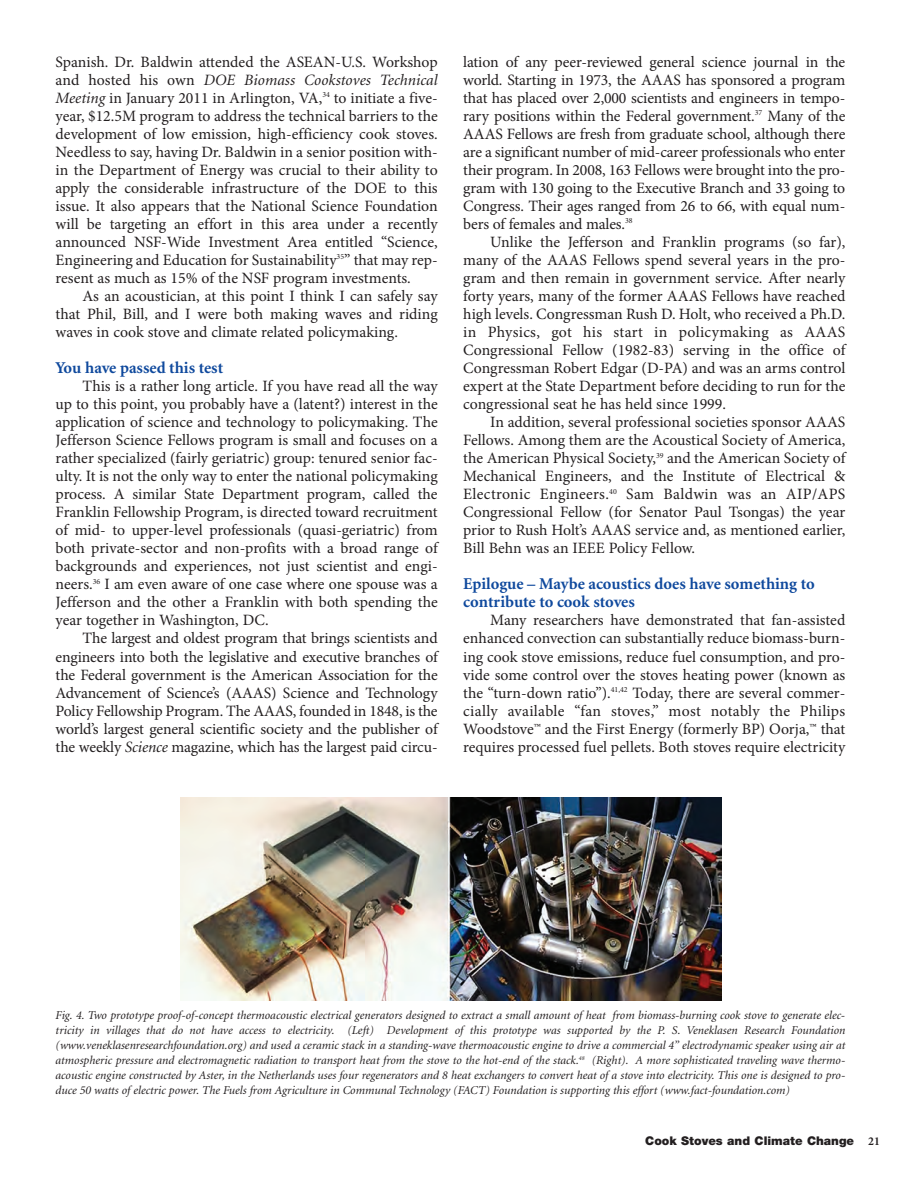
<style>
.page{position:relative;width:919px;height:1189px;background:#fff}
.page>*{position:absolute;margin:0;border:0;box-sizing:border-box;transform-origin:0 0}
.t1{font:700 16.5px/18px "Minion";color:#0f499d}
.t2{font:15.75px/18px "Minion Pro";letter-spacing:-.005em;color:#231f20;text-align:justify}
.t3{font:italic 15.75px "Minion";letter-spacing:.005em;color:#231f20}
.t4{font:italic 12px/15px "Minion";color:#231f20;text-align:justify}
.t5{font:900 12px "Helvetica Neue";color:#231f20}
.s1{font-family:"Minion Pro";font-style:normal}
.s2{font-family:"Minion";font-style:italic}
.s3{font-family:"Minion";font-weight:700}
</style>
<div class="page">
<img style="left:180px;top:797px;width:542px;height:204px">
<p class="t2" style="left:56px;top:54px;width:383px">Spanish. Dr. Baldwin attended the ASEAN-U.S. Workshop</p>
<p class="t3" style="left:56px;top:74px;width:383px"><span class="s1">and hosted his own</span> DOE Biomass Cookstoves Technical</p>
<p class="t2" style="left:56px;top:90px;width:383px"><span class="s2">Meeting</span> in January 2011 in Arlington, VA,<sup>34</sup> to initiate a five&shy;year, $12.5M program to address the technical barriers to the development of low emission, high-efficiency cook stoves.<br>Needless to say, having Dr. Baldwin in a senior position with&shy;in the Department of Energy was crucial to their ability to apply the considerable infrastructure of the DOE to this issue. It also appears that the National Science Foundation will be targeting an effort in this area under a recently announced NSF-Wide Investment Area entitled “Science, Engineering and Education for Sustainability<sup>35</sup>” that may rep&shy;resent as much as 15% of the NSF program investments.</p>
<p class="t2" style="left:56px;top:288px;width:383px;text-indent:27px">As an acoustician, at this point I think I can safely say that Phil, Bill, and I were both making waves and riding waves in cook stove and climate related policymaking.</p>
<p class="t1" style="left:56px;top:360px;width:169px">You have passed this test</p>
<p class="t2" style="left:56px;top:378px;width:383px;text-indent:27px">This is a rather long article. If you have read all the way up to this point, you probably have a (latent?) interest in the application of science and technology to policymaking. The Jefferson Science Fellows program is small and focuses on a rather specialized (fairly geriatric) group: tenured senior fac&shy;ulty. It is not the only way to enter the national policymaking process. A similar State Department program, called the Franklin Fellowship Program, is directed toward recruitment of mid- to upper-level professionals (quasi-geriatric) from both private-sector and non-profits with a broad range of backgrounds and experiences, not just scientist and engi&shy;neers.<sup>36</sup> I am even aware of one case where one spouse was a Jefferson and the other a Franklin with both spending the year together in Washington, DC.</p>
<p class="t2" style="left:56px;top:630px;width:383px;text-indent:27px">The largest and oldest program that brings scientists and engineers into both the legislative and executive branches of the Federal government is the American Association for the Advancement of Science’s (AAAS) Science and Technology Policy Fellowship Program. The AAAS, founded in 1848, is the world’s largest general scientific society and the publisher of the weekly <span class="s2">Science</span> magazine, which has the largest paid circu-</p>
<p class="t2" style="left:463px;top:54px;width:383px">lation of any peer-reviewed general science journal in the world. Starting in 1973, the AAAS has sponsored a program that has placed over 2,000 scientists and engineers in tempo&shy;rary positions within the Federal government.<sup>37</sup> Many of the AAAS Fellows are fresh from graduate school, although there are a significant number of mid-career professionals who enter their program. In 2008, 163 Fellows were brought into the pro&shy;gram with 130 going to the Executive Branch and 33 going to Congress. Their ages ranged from 26 to 66, with equal num&shy;bers of females and males.<sup>38</sup></p>
<p class="t2" style="left:463px;top:234px;width:383px;text-indent:27px">Unlike the Jefferson and Franklin programs (so far), many of the AAAS Fellows spend several years in the pro&shy;gram and then remain in government service. After nearly forty years, many of the former AAAS Fellows have reached high levels. Congressman Rush D. Holt, who received a Ph.D. in Physics, got his start in policymaking as AAAS Congressional Fellow (1982-83) serving in the office of Congressman Robert Edgar (D-PA) and was an arms control expert at the State Department before deciding to run for the congressional seat he has held since 1999.</p>
<p class="t2" style="left:463px;top:414px;width:383px;text-indent:27px">In addition, several professional societies sponsor AAAS Fellows. Among them are the Acoustical Society of America, the American Physical Society,<sup>39</sup> and the American Society of Mechanical Engineers, and the Institute of Electrical &amp; Electronic Engineers.<sup>40</sup> Sam Baldwin was an AIP/APS Congressional Fellow (for Senator Paul Tsongas) the year prior to Rush Holt’s AAAS service and, as mentioned earlier, Bill Behn was an IEEE Policy Fellow.</p>
<p class="t1" style="left:463px;top:576px;width:353px">Epilogue – Maybe acoustics does have something to contribute to cook stoves</p>
<p class="t2" style="left:463px;top:612px;width:383px;text-indent:27px">Many researchers have demonstrated that fan-assisted enhanced convection can substantially reduce biomass-burn&shy;ing cook stove emissions, reduce fuel consumption, and pro&shy;vide some control over the stoves heating power (known as the “turn-down ratio”).<sup>41,42</sup> Today, there are several commer&shy;cially available “fan stoves,” most notably the Philips Woodstove™ and the First Energy (formerly BP) Oorja,™ that requires processed fuel pellets. Both stoves require electricity</p>
<p class="t4" style="left:56px;top:1008px;width:791px">Fig. 4. Two prototype proof-of-concept thermoacoustic electrical generators designed to extract a small amount of heat from biomass-burning cook stove to generate elec&shy;tricity in villages that do not have access to electricity. (Left) Development of this prototype was supported by the P. S. Veneklasen Research Foundation (www.veneklasenresearchfoundation.org) and used a ceramic stack in a standing-wave thermoacoustic engine to drive a commercial 4” electrodynamic speaker using air at atmospheric pressure and electromagnetic radiation to transport heat from the stove to the hot-end of the stack.<sup>48</sup> (Right). A more sophisticated traveling wave thermo&shy;acoustic engine constructed by Aster, in the Netherlands uses four regenerators and 8 heat exchangers to convert heat of a stove into electricity. This one is designed to pro&shy;duce 50 watts of electric power. The Fuels from Agriculture in Communal Technology (FACT) Foundation is supporting this effort (www.fact-foundation.com)</p>
<p class="t5" style="left:645px;top:1136px;width:236px">Cook Stoves and Climate Change <span class="s3">21</span></p>
</div>
